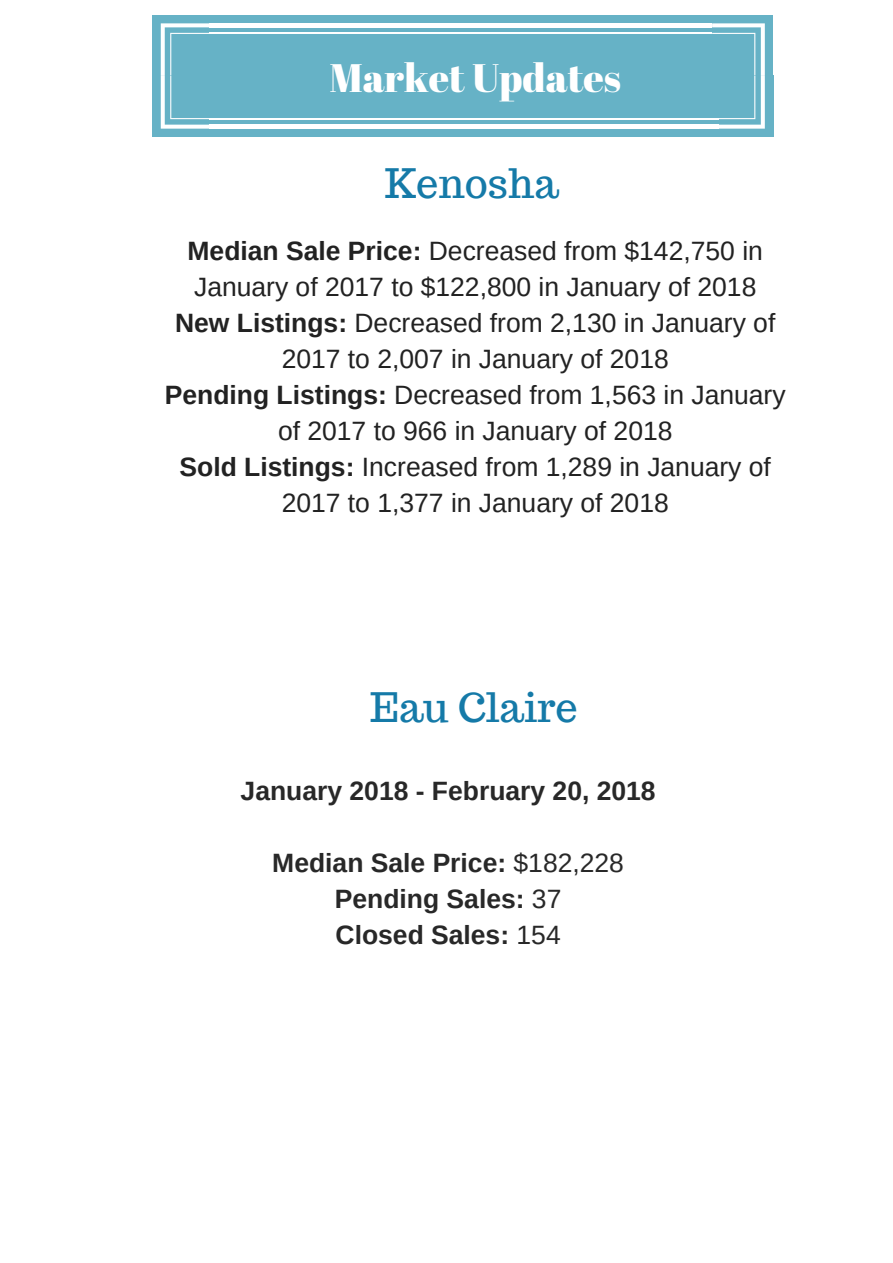
<style>
.page{position:relative;width:893px;height:1263px;background:#fff}
.page>*{position:absolute;margin:0;border:0;box-sizing:border-box;transform-origin:0 0}
.t1{font:39.75px "Trocchi";color:#157aa8}
.t2{font:39.75px "Abril Fatface";color:#fff}
.t3{font:26.55px/36px "Arimo";color:#222;text-align:center}
.t4{font:700 26.55px/36px "Arimo";color:#282828;text-align:center}
.s1{font-weight:700}
.s2{font-weight:400}
</style>
<div class="page">
<div style="left:152px;top:15px;width:61px;height:61px;background:#66b2c6"></div>
<div style="left:212px;top:15px;width:506px;height:61px;background:#66b2c6"></div>
<hr style="left:209px;top:33px;width:506px;height:1px;background:#fff">
<hr style="left:209px;top:23px;width:506px;height:4px;background:#fff">
<div style="left:712px;top:15px;width:61px;height:61px;background:#66b2c6"></div>
<div style="left:152px;top:76px;width:61px;height:61px;background:#66b2c6"></div>
<svg style="left:161px;top:23px;width:52px;height:106px"></svg>
<div style="left:712px;top:76px;width:61px;height:61px;background:#66b2c6"></div>
<svg style="left:712px;top:23px;width:53px;height:106px"></svg>
<div style="left:211px;top:75px;width:506px;height:62px;background:#66b2c6"></div>
<hr style="left:209px;top:118px;width:509px;height:1px;background:#fff">
<hr style="left:209px;top:125px;width:509px;height:4px;background:#fff">
<h1 class="t2" style="left:329px;top:50px;width:293px">Market Updates</h1>
<h1 class="t1" style="left:385px;top:158px;width:176px">Kenosha</h1>
<p class="t3" style="left:165px;top:233px;width:622px"><span class="s1">Median Sale Price:</span> Decreased from $142,750 in January of 2017 to $122,800 in January of 2018<br><span class="s1">New Listings:</span> Decreased from 2,130 in January of 2017 to 2,007 in January of 2018<br><span class="s1">Pending Listings:</span> Decreased from 1,563 in January of 2017 to 966 in January of 2018<br><span class="s1">Sold Listings:</span> Increased from 1,289 in January of 2017 to 1,377 in January of 2018</p>
<h1 class="t1" style="left:370px;top:681px;width:209px">Eau Claire</h1>
<p class="t4" style="left:241px;top:772px;width:416px">January 2018 - February 20, 2018</p>
<p class="t4" style="left:272px;top:844px;width:353px">Median Sale Price: <span class="s2">$182,228<br></span>Pending Sales: <span class="s2">37<br></span>Closed Sales: <span class="s2">154</span></p>
</div>
